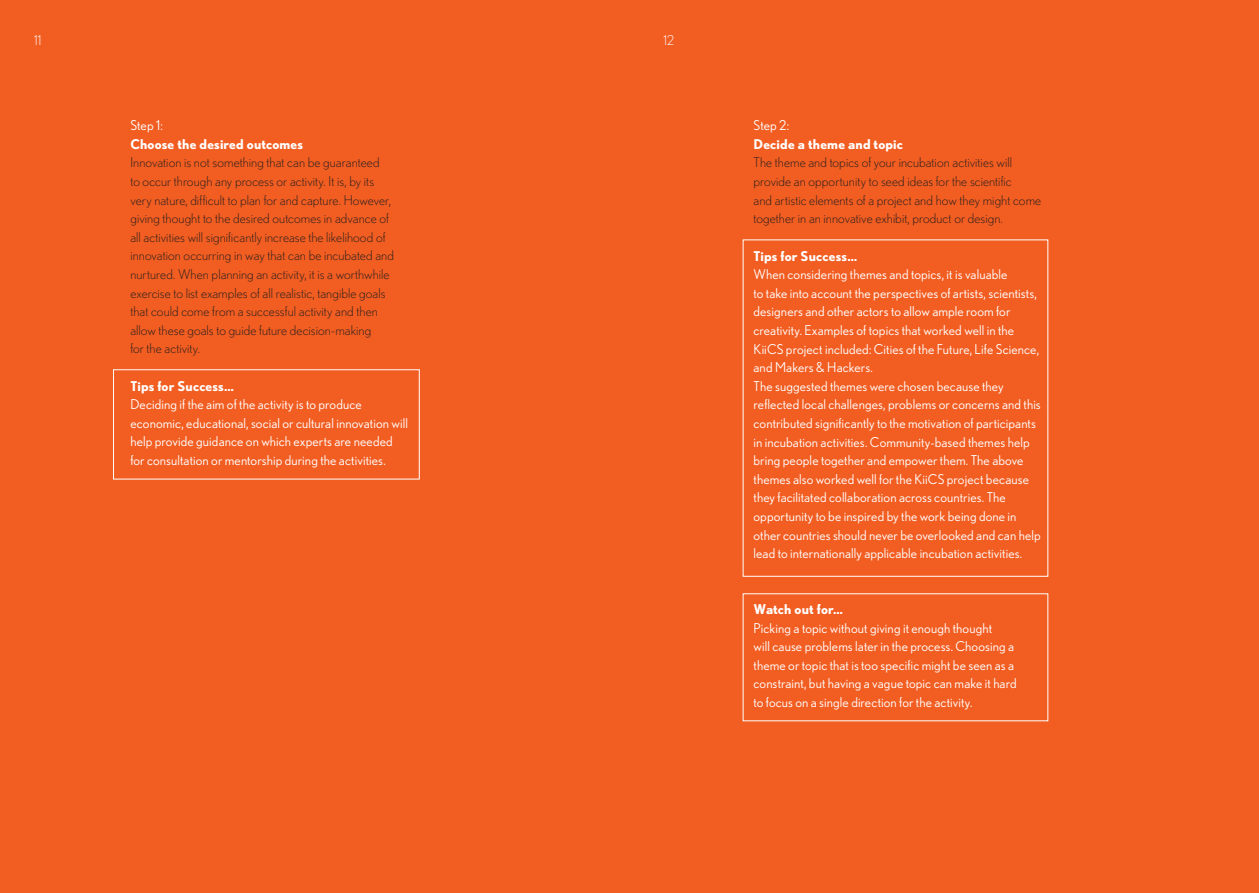
<style>
.page{position:relative;width:1259px;height:893px;background:#f25d21}
.page>*{position:absolute;margin:0;border:0;box-sizing:border-box;transform-origin:0 0}
.t1{font:13.5px/18.6px "Nobel";letter-spacing:.01em;color:#fff}
.t2{font:300 13.5px/18.6px "Nobel";letter-spacing:.005em;color:#231f20}
.t3{font:700 13.5px "Nobel";letter-spacing:.01em;color:#fff}
.t4{font:300 13.5px "Nobel";color:#fff}
</style>
<div class="page">
<div style="left:113px;top:369px;width:307px;height:110px;border:1px solid #fff"></div>
<p class="t4" style="left:34px;top:32px;width:9px">11</p>
<p class="t4" style="left:663px;top:32px;width:12px">12</p>
<p class="t1" style="left:130px;top:116px;width:34px">Step 1:</p>
<p class="t3" style="left:130px;top:136px;width:174px">Choose the desired outcomes</p>
<p class="t2" style="left:130px;top:153px;width:265px">Innovation is not something that can be guaranteed<br>to occur through any process or activity. It is, by its very nature, difficult to plan for and capture. However, giving thought to the desired outcomes in advance of all activities will significantly increase the likelihood of innovation occurring in way that can be incubated and nurtured. When planning an activity, it is a worthwhile exercise to list examples of all realistic, tangible goals that could come from a successful activity and then allow these goals to guide future decision-making<br>for the activity.</p>
<p class="t3" style="left:130px;top:378px;width:105px">Tips for Success…</p>
<p class="t1" style="left:130px;top:395px;width:279px">Deciding if the aim of the activity is to produce economic, educational, social or cultural innovation will help provide guidance on which experts are needed for consultation or mentorship during the activities.</p>
<p class="t1" style="left:753px;top:116px;width:37px">Step 2:</p>
<p class="t3" style="left:753px;top:136px;width:151px">Decide a theme and topic</p>
<p class="t2" style="left:753px;top:153px;width:289px">The theme and topics of your incubation activities will provide an opportunity to seed ideas for the scientific<br>and artistic elements of a project and how they might come together in an innovative exhibit, product or design.</p>
<p class="t3" style="left:753px;top:248px;width:105px">Tips for Success…</p>
<p class="t1" style="left:753px;top:265px;width:289px">When considering themes and topics, it is valuable<br>to take into account the perspectives of artists, scientists, designers and other actors to allow ample room for creativity. Examples of topics that worked well in the KiiCS project included: Cities of the Future, Life Science, and Makers &amp; Hackers.<br>The suggested themes were chosen because they reflected local challenges, problems or concerns and this contributed significantly to the motivation of participants in incubation activities. Community-based themes help bring people together and empower them. The above themes also worked well for the KiiCS project because they facilitated collaboration across countries. The opportunity to be inspired by the work being done in other countries should never be overlooked and can help lead to internationally applicable incubation activities.</p>
<p class="t3" style="left:753px;top:601px;width:91px">Watch out for…</p>
<p class="t1" style="left:753px;top:618px;width:265px">Picking a topic without giving it enough thought<br>will cause problems later in the process. Choosing a theme or topic that is too specific might be seen as a constraint, but having a vague topic can make it hard to focus on a single direction for the activity.</p>
</div>
